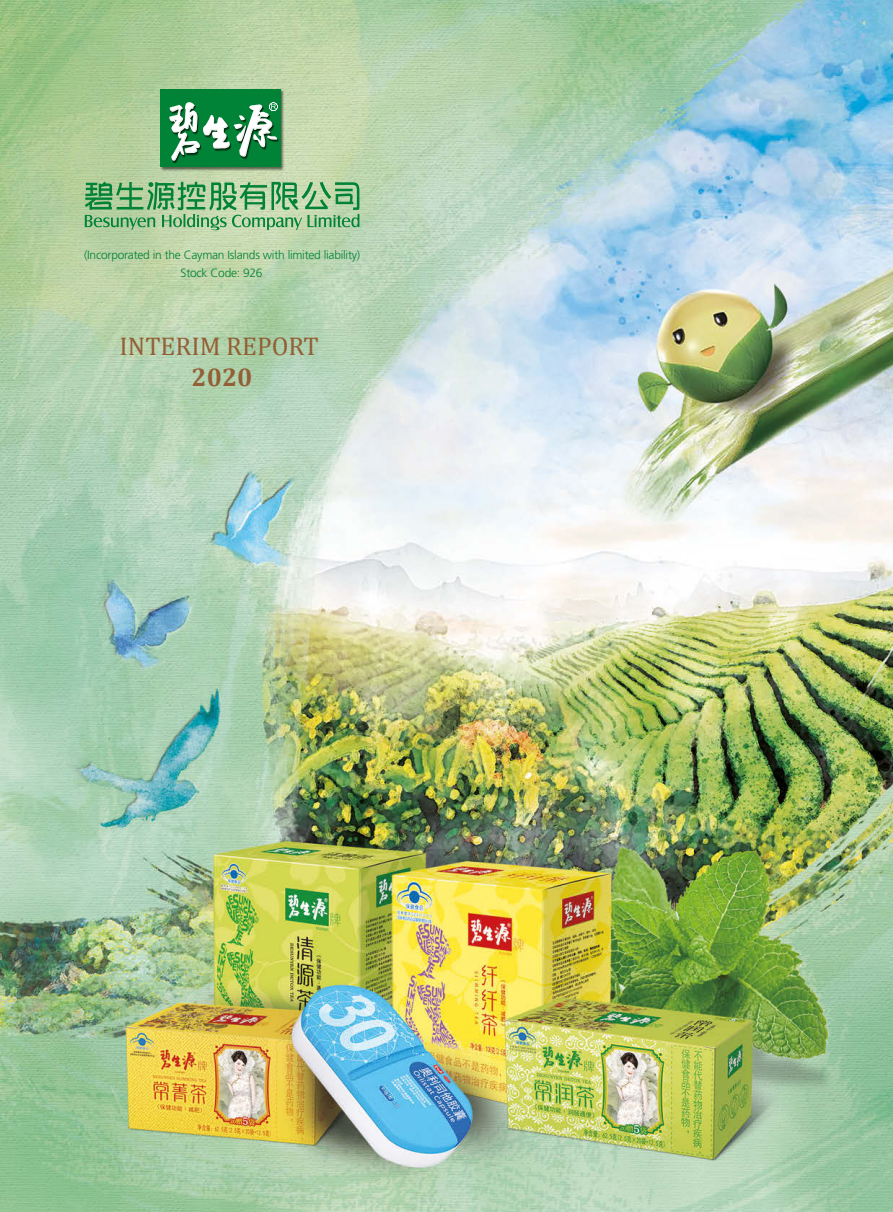
<style>
.page{position:relative;width:893px;height:1212px;background:#fff}
.page>*{position:absolute;margin:0;border:0;box-sizing:border-box;transform-origin:0 0}
.t1{font:25.65px "Cambria";color:#935f36}
.t2{font:700 25.65px "Cambria";color:#935f36}
.t3{font:300 12px "Frutiger LT Std";letter-spacing:-.02em;color:#008237}
</style>
<div class="page">
<img style="left:1px;top:0;width:892px;height:1212px">
<svg style="left:85px;top:182px;width:274px;height:48px;background:#86bc88"></svg>
<img style="left:150px;top:82px;width:145px;height:106px">
<div style="left:161px;top:89px;width:120px;height:78px;background:#008237"></div>
<svg style="left:169px;top:102px;width:109px;height:60px"></svg>
<hr style="left:0;top:0;width:1px;height:1212px;background:#008237">
<p class="t3" style="left:84px;top:248px;width:278px">(Incorporated in the Cayman Islands with limited liability)</p>
<p class="t3" style="left:181px;top:266px;width:84px">Stock Code: 926</p>
<h1 class="t1" style="left:120px;top:331px;width:201px">INTERIM REPORT</h1>
<h1 class="t2" style="left:192px;top:359px;width:62px">2020</h1>
</div>
